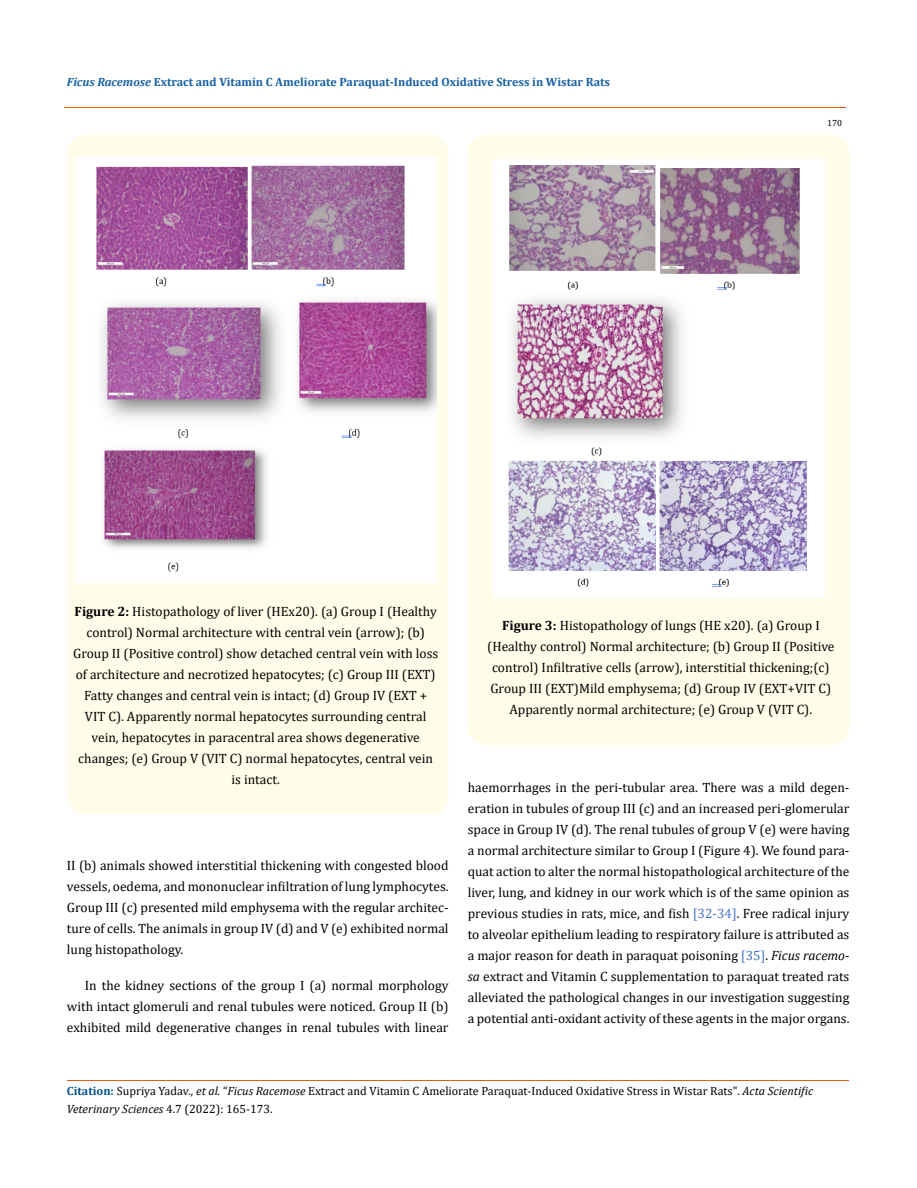
<style>
.page{position:relative;width:917px;height:1188px;background:#fff}
.page>*{position:absolute;margin:0;border:0;box-sizing:border-box;transform-origin:0 0}
.t1{font:13.5px/21px "Cambria";color:#000;text-align:justify}
.t2{font:12px/18px "Cambria";color:#000}
.t3{font:700 12px "Cambria";color:#1560a6}
.t4{font:9px "Cambria";color:#000}
.s1{font-style:italic}
.s2{font-weight:700}
.s3{color:#4472c4}
.s4{font-weight:700;color:#035089}
</style>
<div class="page">
<div style="left:67px;top:135px;width:381px;height:679px;background:#fffde9;border-radius:18px"></div>
<img style="left:75px;top:157px;width:361px;height:425px">
<div style="left:468px;top:135px;width:381px;height:610px;background:#fffde9;border-radius:18px"></div>
<img style="left:493px;top:159px;width:332px;height:439px">
<hr style="left:64px;top:108px;width:781px;height:1px;background:#e05d1a">
<hr style="left:67px;top:1080px;width:781px;height:1px;background:#e05d1a">
<p class="t3" style="left:67px;top:73px;width:544px"><span class="s1">Ficus Racemose</span> Extract and Vitamin C Ameliorate Paraquat-Induced Oxidative Stress in Wistar Rats</p>
<p class="t4" style="left:827px;top:118px;width:16px">170</p>
<p class="t1" style="left:73px;top:601px;width:366px;text-align:center"><span class="s2">Figure 2:</span> Histopathology of liver (HEx20). (a) Group I (Healthy control) Normal architecture with central vein (arrow); (b)<br>Group II (Positive control) show detached central vein with loss of architecture and necrotized hepatocytes; (c) Group III (EXT)<br>Fatty changes and central vein is intact; (d) Group IV (EXT + VIT C). Apparently normal hepatocytes surrounding central vein, hepatocytes in paracentral area shows degenerative changes; (e) Group V (VIT C) normal hepatocytes, central vein is intact.</p>
<p class="t1" style="left:67px;top:855px;width:383px">II (b) animals showed interstitial thickening with congested blood vessels, oedema, and mononuclear infiltration of lung lymphocytes.<br>Group III (c) presented mild emphysema with the regular architec&shy;ture of cells. The animals in group IV (d) and V (e) exhibited normal lung histopathology.</p>
<p class="t1" style="left:67px;top:975px;width:383px;text-indent:18px">In the kidney sections of the group I (a) normal morphology with intact glomeruli and renal tubules were noticed. Group II (b) exhibited mild degenerative changes in renal tubules with linear</p>
<p class="t1" style="left:487px;top:614px;width:348px;text-align:center"><span class="s2">Figure 3:</span> Histopathology of lungs (HE x20). (a) Group I (Healthy control) Normal architecture; (b) Group II (Positive control) Infiltrative cells (arrow), interstitial thickening;(c)<br>Group III (EXT)Mild emphysema; (d) Group IV (EXT+VIT C)<br>Apparently normal architecture; (e) Group V (VIT C).</p>
<p class="t1" style="left:468px;top:777px;width:383px">haemorrhages in the peri-tubular area. There was a mild degen&shy;eration in tubules of group III (c) and an increased peri-glomerular space in Group IV (d). The renal tubules of group V (e) were having a normal architecture similar to Group I (Figure 4). We found para&shy;quat action to alter the normal histopathological architecture of the liver, lung, and kidney in our work which is of the same opinion as previous studies in rats, mice, and fish <span class="s3">[32-34]</span>. Free radical injury to alveolar epithelium leading to respiratory failure is attributed as a major reason for death in paraquat poisoning <span class="s3">[35]</span>. <span class="s1">Ficus racemo&shy;sa</span> extract and Vitamin C supplementation to paraquat treated rats alleviated the pathological changes in our investigation suggesting a potential anti-oxidant activity of these agents in the major organs.</p>
<p class="t2" style="left:67px;top:1082px;width:747px"><span class="s4">Citation:</span> Supriya Yadav<span class="s1">., et al.</span> “<span class="s1">Ficus Racemose</span> Extract and Vitamin C Ameliorate Paraquat-Induced Oxidative Stress in Wistar Rats". <span class="s1">Acta Scientific<br>Veterinary Sciences</span> 4.7 (2022): 165-173.</p>
</div>
